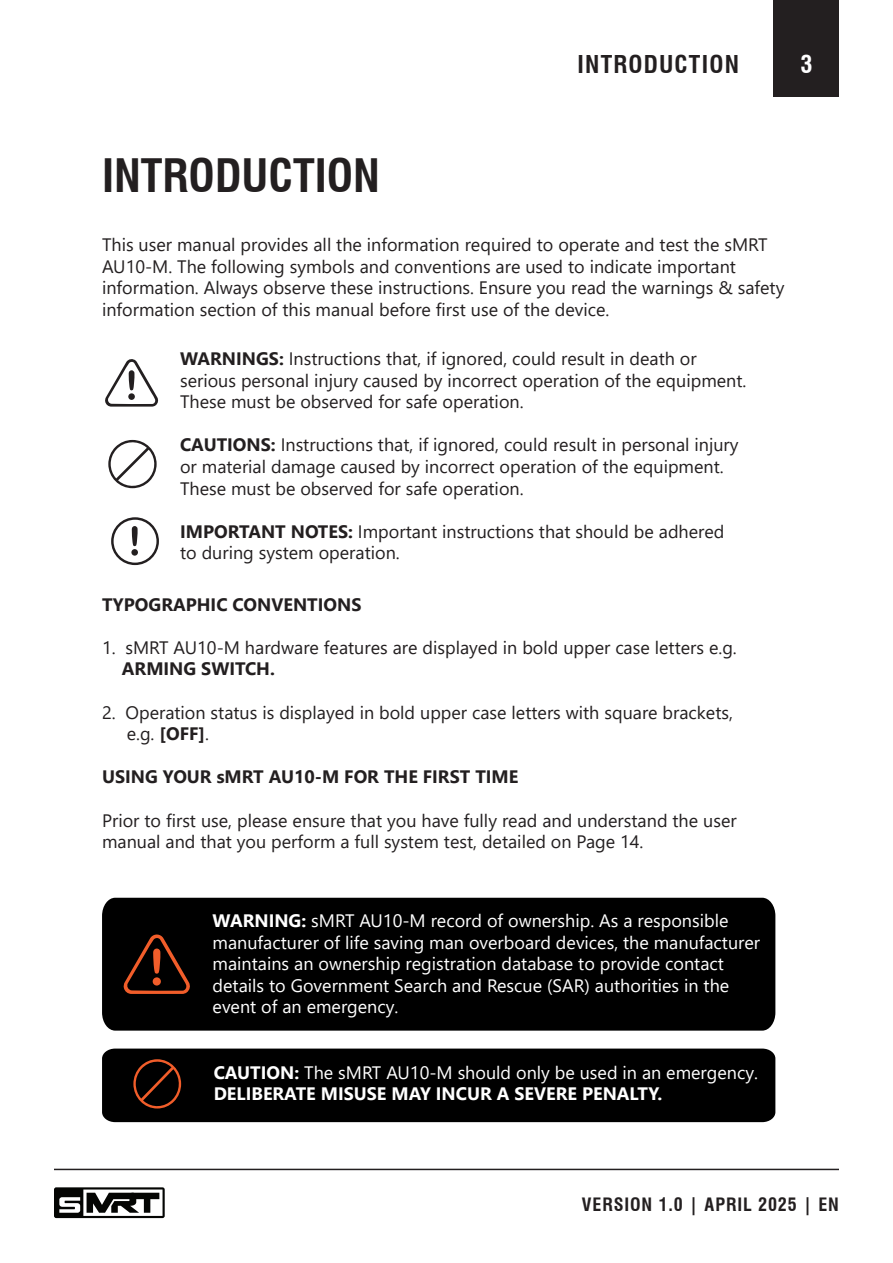
<style>
.page{position:relative;width:893px;height:1263px;background:#fff}
.page>*{position:absolute;margin:0;border:0;box-sizing:border-box;transform-origin:0 0}
.t1{font:700 condensed 45px "Swiss 721 BT";color:#231f20}
.t2{font:700 condensed 24px "Swiss 721 BT";letter-spacing:.05em;color:#231f20}
.t3{font:700 condensed 24px "Swiss 721 BT";color:#fff}
.t4{font:18px/21.6px "Segoe UI";color:#231f20}
.t5{font:18px/21.6px "Segoe UI";color:#fff}
.t6{font:700 18px/21.6px "Segoe UI";color:#fff}
.t7{font:700 18px "Segoe UI";color:#231f20}
.t8{font:700 condensed 18px "Swiss 721 BT";letter-spacing:.05em;color:#231f20}
.s1{font-weight:700}
.s2{font-weight:400}
</style>
<div class="page">
<div style="left:774px;top:0;width:65px;height:97px;background:#231f20"></div>
<div style="left:102px;top:1048px;width:673px;height:74px;background:#000"></div>
<div style="left:102px;top:898px;width:673px;height:132px;background:#000"></div>
<svg style="left:105px;top:359px;width:54px;height:48px"></svg>
<div style="left:128px;top:393px;width:7px;height:7px;background:#231f20;border-radius:50%"></div>
<svg style="left:108px;top:440px;width:49px;height:48px"></svg>
<div style="left:111px;top:517px;width:48px;height:48px;border:2px solid #231f20;border-radius:50%"></div>
<svg style="left:132px;top:526px;width:6px;height:20px"></svg>
<div style="left:131px;top:549px;width:7px;height:7px;background:#231f20;border-radius:50%"></div>
<svg style="left:133px;top:1059px;width:48px;height:49px;background:#2f1208"></svg>
<svg style="left:124px;top:934px;width:67px;height:60px;background:#301208"></svg>
<div style="left:153px;top:977px;width:8px;height:8px;background:#f15d2a;border-radius:50%"></div>
<hr style="left:54px;top:1169px;width:785px;height:1px;background:#231f20">
<svg style="left:54px;top:1187px;width:111px;height:31px"></svg>
<p class="t1" style="left:102px;top:148px;width:279px">INTRODUCTION</p>
<p class="t2" style="left:577px;top:50px;width:163px">INTRODUCTION</p>
<p class="t3" style="left:801px;top:50px;width:13px">3</p>
<p class="t4" style="left:102px;top:232px;width:684px">This user manual provides all the information required to operate and test the sMRT AU10-M. The following symbols and conventions are used to indicate important information. Always observe these instructions. Ensure you read the warnings &amp; safety information section of this manual before first use of the device.</p>
<p class="t4" style="left:180px;top:346px;width:568px"><span class="s1">WARNINGS:</span> Instructions that, if ignored, could result in death or serious personal injury caused by incorrect operation of the equipment.<br>These must be observed for safe operation.</p>
<p class="t4" style="left:180px;top:433px;width:560px"><span class="s1">CAUTIONS:</span> Instructions that, if ignored, could result in personal injury or material damage caused by incorrect operation of the equipment.<br>These must be observed for safe operation.</p>
<p class="t4" style="left:180px;top:519px;width:546px"><span class="s1">IMPORTANT NOTES:</span> Important instructions that should be adhered to during system operation.</p>
<p class="t7" style="left:102px;top:587px;width:261px">TYPOGRAPHIC CONVENTIONS</p>
<p class="t4" style="left:102px;top:635px;width:636px">1. sMRT AU10-M hardware features are displayed in bold upper case letters e.g.</p>
<p class="t7" style="left:122px;top:652px;width:155px">ARMING SWITCH.</p>
<p class="t4" style="left:127px;top:700px;width:608px;text-indent:-25px">2. Operation status is displayed in bold upper case letters with square brackets, e.g. <span class="s1">[OFF]</span>.</p>
<p class="t7" style="left:102px;top:760px;width:418px">USING YOUR sMRT AU10-M FOR THE FIRST TIME</p>
<p class="t4" style="left:102px;top:808px;width:636px">Prior to first use, please ensure that you have fully read and understand the user manual and that you perform a full system test, detailed on Page 14.</p>
<p class="t5" style="left:213px;top:908px;width:549px"><span class="s1">WARNING:</span> sMRT AU10-M record of ownership. As a responsible manufacturer of life saving man overboard devices, the manufacturer maintains an ownership registration database to provide contact details to Government Search and Rescue (SAR) authorities in the event of an emergency.</p>
<p class="t6" style="left:214px;top:1060px;width:546px">CAUTION: <span class="s2">The sMRT AU10-M should only be used in an emergency.<br></span>DELIBERATE MISUSE MAY INCUR A SEVERE PENALTY.</p>
<p class="t8" style="left:582px;top:1193px;width:259px">VERSION 1.0 | APRIL 2025 | EN</p>
</div>
